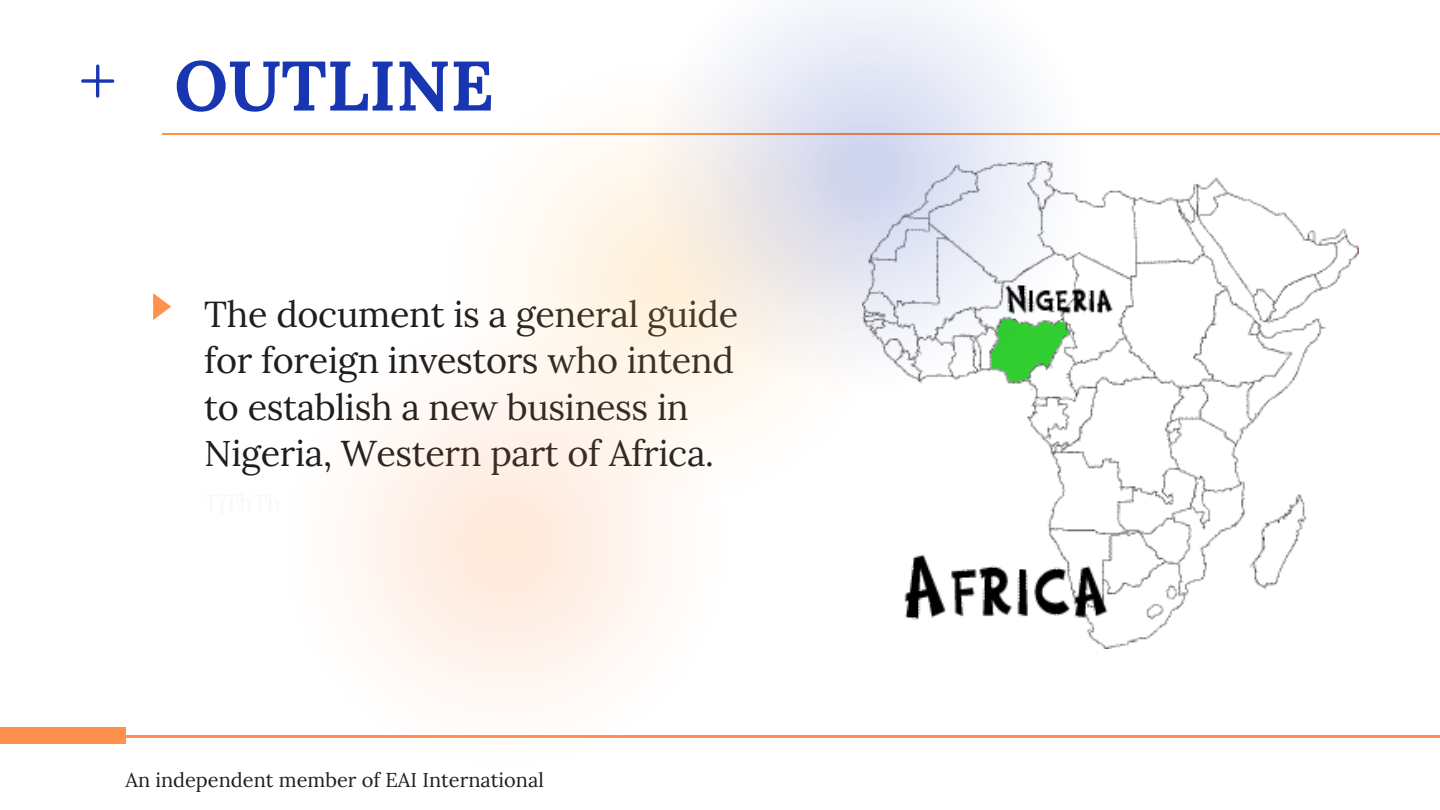
<style>
.page{position:relative;width:1440px;height:810px;background:#fff}
.page>*{position:absolute;margin:0;border:0;box-sizing:border-box;transform-origin:0 0}
.t1{font:700 70px "Lora";color:#1836b2}
.t2{font:36px/46.5px "Lora";letter-spacing:-.01em;color:#1e1e1e}
.t3{font:20px "Lora";color:#1e1e1e}
</style>
<div class="page">
<hr style="left:162px;top:133px;width:1278px;height:2px;background:#ff914d">
<svg style="left:81px;top:65px;width:33px;height:33px"></svg>
<div style="left:0;top:727px;width:125px;height:17px;background:#ff914d"></div>
<hr style="left:125px;top:736px;width:1315px;height:1px;background:#ff914d">
<svg style="left:153px;top:293px;width:18px;height:27px"></svg>
<img style="left:904px;top:177px;width:455px;height:471px">
<svg style="left:281px;top:403px;width:448px;height:335px;fill:#fff9f5"></svg>
<svg style="left:445px;top:130px;width:333px;height:376px;fill:#fff8f1"></svg>
<svg style="left:643px;top:5px;width:449px;height:388px"></svg>
<p class="t1" style="left:174px;top:40px;width:321px">OUTLINE</p>
<p class="t2" style="left:204px;top:290px;width:536px">The document is a general guide for foreign investors who intend to establish a new business in<br>Nigeria, Western part of Africa.</p>
<p class="t3" style="left:126px;top:767px;width:420px">An independent member of EAI International</p>
</div>
